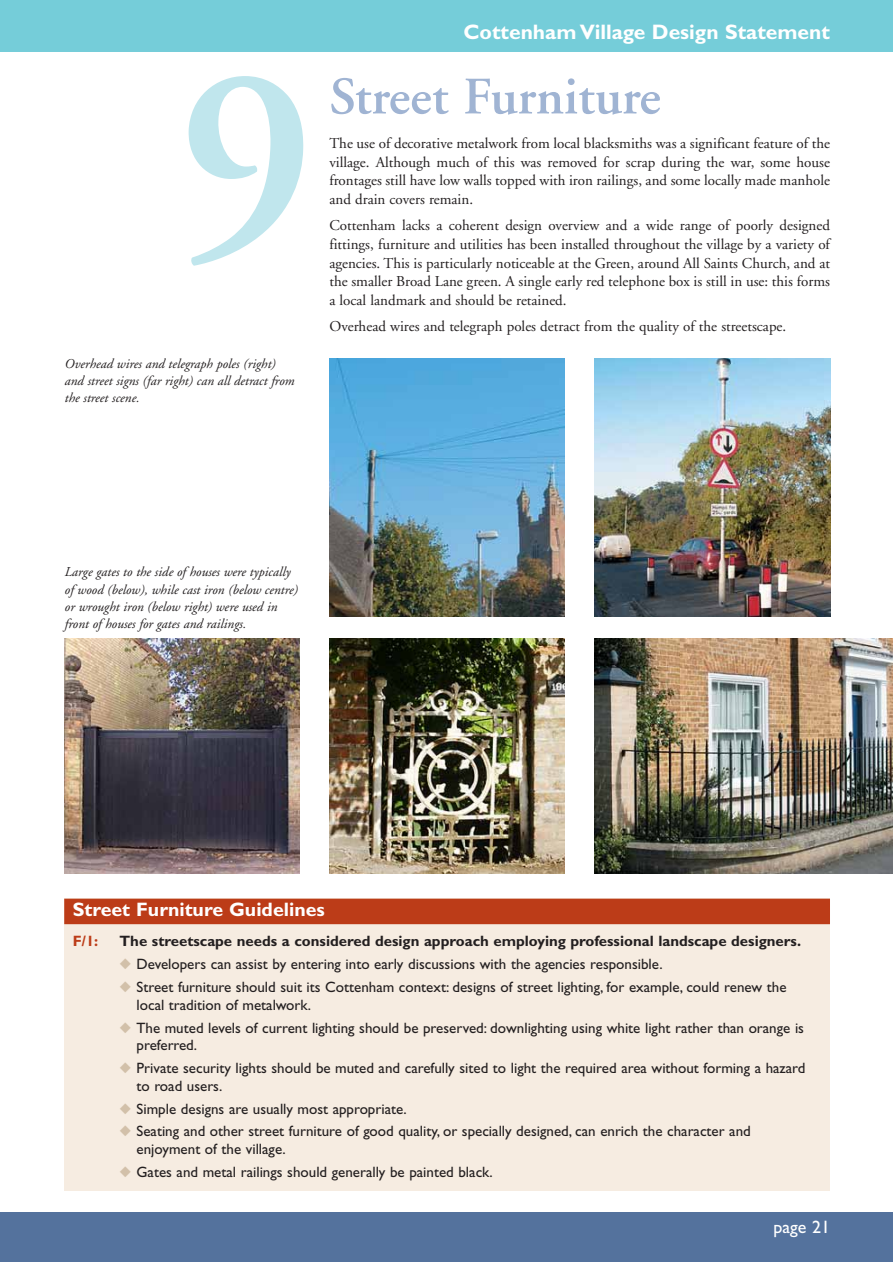
<style>
.page{position:relative;width:893px;height:1262px;background:#fff}
.page>*{position:absolute;margin:0;border:0;box-sizing:border-box;transform-origin:0 0}
.t1{font:600 270.9px "Adobe Garamond";color:#c0e6ed}
.t2{font:600 52.5px "Adobe Garamond";color:#a0b4d3}
.t3{font:700 21px "Gill Sans";color:#fff}
.t4{font:700 19.5px "Gill Sans";color:#fff}
.t5{font:18px "Gill Sans";color:#fff}
.t6{font:15px/18.8px "Adobe Garamond";color:#231f20;text-align:justify}
.t7{font:15px/17.7px "Gill Sans";color:#231f20}
.t8{font:700 15px "Gill Sans";color:#231f20}
.t9{font:700 15px "Gill Sans";color:#bc3c18}
.t10{font:italic 13.5px/17.2px "Adobe Garamond";color:#231f20}
.s1{color:#d2c0a9}
</style>
<div class="page">
<div style="left:0;top:1212px;width:892px;height:49px;background:#54729d"></div>
<div style="left:0;top:0;width:892px;height:51px;background:#75cdd9"></div>
<div style="left:64px;top:898px;width:766px;height:293px;background:#f6ece1"></div>
<div style="left:64px;top:898px;width:766px;height:26px;background:#bc3c18"></div>
<img style="left:64px;top:638px;width:235px;height:236px">
<img style="left:329px;top:638px;width:236px;height:236px">
<img style="left:594px;top:638px;width:298px;height:236px">
<img style="left:594px;top:358px;width:236px;height:258px">
<img style="left:329px;top:358px;width:236px;height:258px">
<h1 class="t1" style="left:178px;top:54px;width:140px">9</h1>
<p class="t10" style="left:64px;top:356px;width:231px">Overhead wires and telegraph poles (right) and street signs (far right) can all detract from the street scene.</p>
<h3 class="t3" style="left:463px;top:24px;width:368px">Cottenham Village Design Statement</h3>
<h2 class="t2" style="left:329px;top:76px;width:333px">Street Furniture</h2>
<p class="t6" style="left:329px;top:135px;width:502px">The use of decorative metalwork from local blacksmiths was a significant feature of the village. Although much of this was removed for scrap during the war, some house frontages still have low walls topped with iron railings, and some locally made manhole and drain covers remain.</p>
<p class="t6" style="left:329px;top:217px;width:502px">Cottenham lacks a coherent design overview and a wide range of poorly designed fittings, furniture and utilities has been installed throughout the village by a variety of agencies. This is particularly noticeable at the Green, around All Saints Church, and at the smaller Broad Lane green. A single early red telephone box is still in use: this forms a local landmark and should be retained.</p>
<p class="t6" style="left:329px;top:318px;width:458px">Overhead wires and telegraph poles detract from the quality of the streetscape.</p>
<p class="t10" style="left:64px;top:565px;width:235px">Large gates to the side of houses were typically of wood (below), while cast iron (below centre) or wrought iron (below right) were used in front of houses for gates and railings.</p>
<h3 class="t4" style="left:73px;top:902px;width:253px">Street Furniture Guidelines</h3>
<p class="t9" style="left:73px;top:936px;width:27px">F/1:</p>
<p class="t8" style="left:119px;top:936px;width:683px">The streetscape needs a considered design approach employing professional landscape designers.</p>
<p class="t7" style="left:119px;top:957px;width:544px"><span class="s1">◆</span> Developers can assist by entering into early discussions with the agencies responsible.</p>
<p class="t7" style="left:136px;top:979px;width:651px;text-indent:-17px"><span class="s1">◆</span> Street furniture should suit its Cottenham context: designs of street lighting, for example, could renew the local tradition of metalwork.</p>
<p class="t7" style="left:136px;top:1020px;width:669px;text-indent:-17px"><span class="s1">◆</span> The muted levels of current lighting should be preserved: downlighting using white light rather than orange is preferred.</p>
<p class="t7" style="left:136px;top:1060px;width:670px;text-indent:-17px"><span class="s1">◆</span> Private security lights should be muted and carefully sited to light the required area without forming a hazard to road users.</p>
<p class="t7" style="left:119px;top:1101px;width:289px"><span class="s1">◆</span> Simple designs are usually most appropriate.</p>
<p class="t7" style="left:136px;top:1124px;width:615px;text-indent:-17px"><span class="s1">◆</span> Seating and other street furniture of good quality, or specially designed, can enrich the character and enjoyment of the village.</p>
<p class="t7" style="left:119px;top:1164px;width:374px"><span class="s1">◆</span> Gates and metal railings should generally be painted black.</p>
<p class="t5" style="left:773px;top:1220px;width:58px">page 21</p>
</div>
